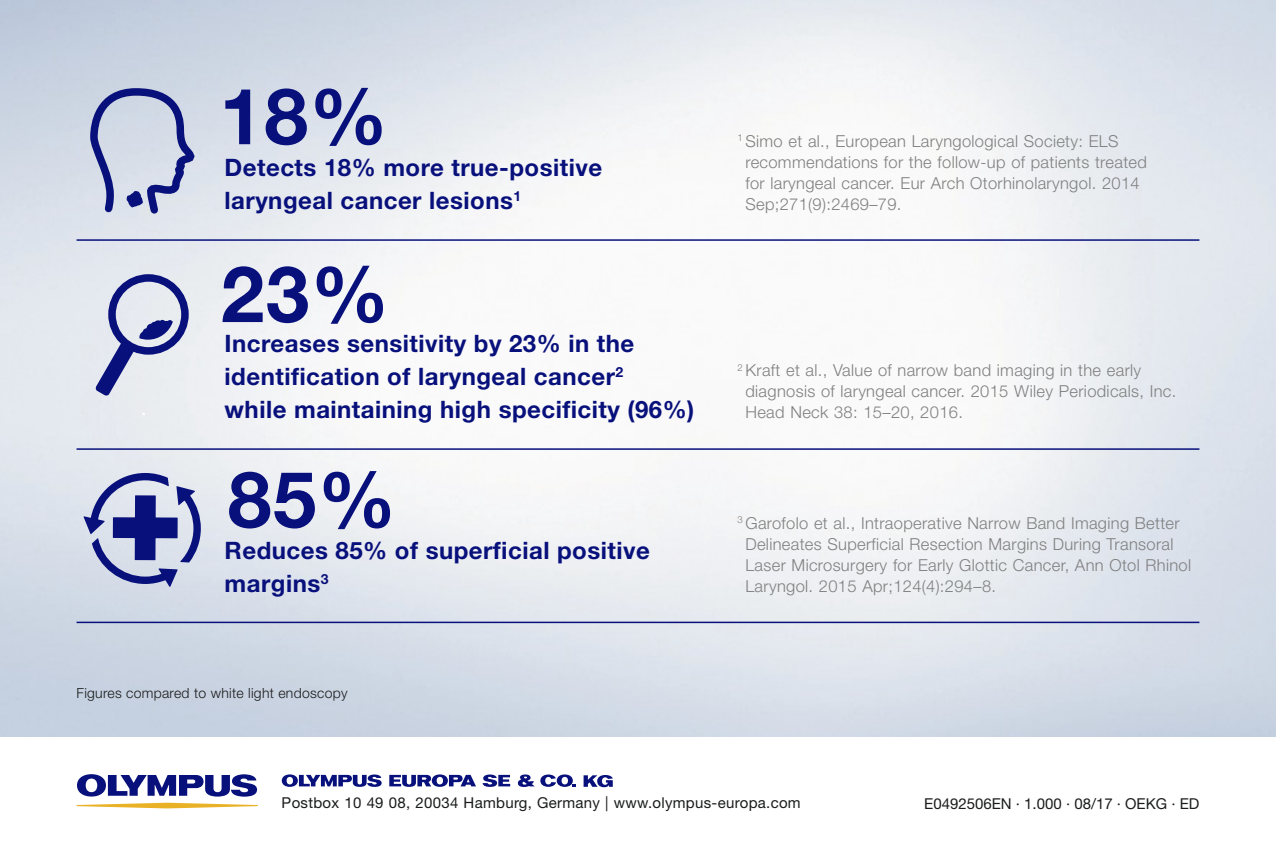
<style>
.page{position:relative;width:1276px;height:851px;background:#fff}
.page>*{position:absolute;margin:0;border:0;box-sizing:border-box;transform-origin:0 0}
.t1{font:700 78px "Helvetica Neue LT Pro";color:#08107b}
.t2{font:700 24px/33px "Helvetica Neue LT Pro";letter-spacing:.02em;color:#08107b}
.t3{font:300 16.5px/21px "Helvetica Neue LT Pro";letter-spacing:.02em;color:#808080}
.t4{font:15px "Helvetica Neue LT Pro";letter-spacing:.02em;color:#1b1c1c}
.t5{font:15px "Helvetica Neue LT Pro";color:#1b1c1c}
.t6{font:300 14.1px "Helvetica Neue LT Pro";letter-spacing:.02em;color:#1b1c1c}
</style>
<div class="page">
<img style="left:0;top:0;width:1276px;height:736px">
<svg style="left:83px;top:473px;width:118px;height:114px;background:#9399c4"></svg>
<hr style="left:77px;top:239px;width:1122px;height:2px;background:#08107b">
<hr style="left:77px;top:448px;width:1122px;height:2px;background:#08107b">
<hr style="left:77px;top:621px;width:1122px;height:2px;background:#08107b">
<svg style="left:482px;top:774px;width:28px;height:12px"></svg>
<svg style="left:282px;top:774px;width:100px;height:12px"></svg>
<svg style="left:389px;top:774px;width:87px;height:12px"></svg>
<svg style="left:583px;top:775px;width:30px;height:12px"></svg>
<svg style="left:517px;top:774px;width:59px;height:12px"></svg>
<svg style="left:77px;top:774px;width:180px;height:22px"></svg>
<svg style="left:77px;top:802px;width:181px;height:6px"></svg>
<svg style="left:86px;top:84px;width:114px;height:133px;background:#b2b9d4"></svg>
<div style="left:108px;top:274px;width:81px;height:80px;border:8px solid #08107b;border-radius:50%"></div>
<svg style="left:94px;top:319px;width:79px;height:78px;background:#a6abcd"></svg>
<h1 class="t1" style="left:220px;top:68px;width:169px">18%</h1>
<h2 class="t2" style="left:225px;top:150px;width:379px">Detects 18% more true-positive laryngeal cancer lesions<sup>1</sup></h2>
<h1 class="t1" style="left:221px;top:246px;width:169px">23%</h1>
<h2 class="t2" style="left:225px;top:327px;width:471px">Increases sensitivity by 23% in the identification of laryngeal cancer<sup>2<br></sup>while maintaining high specificity (96%)</h2>
<h1 class="t1" style="left:228px;top:451px;width:169px">85%</h1>
<h2 class="t2" style="left:225px;top:533px;width:427px">Reduces 85% of superficial positive margins<sup>3</sup></h2>
<p class="t6" style="left:77px;top:684px;width:272px">Figures compared to white light endoscopy</p>
<p class="t3" style="left:745px;top:130px;width:403px;text-indent:-8px"><sup>1</sup> Simo et al., European Laryngological Society: ELS recommendations for the follow-up of patients treated for laryngeal cancer. Eur Arch Otorhinolaryngol. 2014<br>Sep;271(9):2469–79.</p>
<p class="t3" style="left:745px;top:359px;width:432px;text-indent:-8px"><sup>2</sup> Kraft et al., Value of narrow band imaging in the early diagnosis of laryngeal cancer. 2015 Wiley Periodicals, Inc.<br>Head Neck 38: 15–20, 2016.</p>
<p class="t3" style="left:745px;top:512px;width:447px;text-indent:-8px"><sup>3</sup> Garofolo et al., Intraoperative Narrow Band Imaging Better Delineates Superficial Resection Margins During Transoral Laser Microsurgery for Early Glottic Cancer, Ann Otol Rhinol Laryngol. 2015 Apr;124(4):294–8.</p>
<p class="t4" style="left:282px;top:793px;width:520px">Postbox 10 49 08, 20034 Hamburg, Germany | www.olympus-europa.com</p>
<p class="t5" style="left:924px;top:794px;width:277px">E0492506EN ∙ 1.000 ∙ 08/17 · OEKG ∙ ED</p>
</div>
